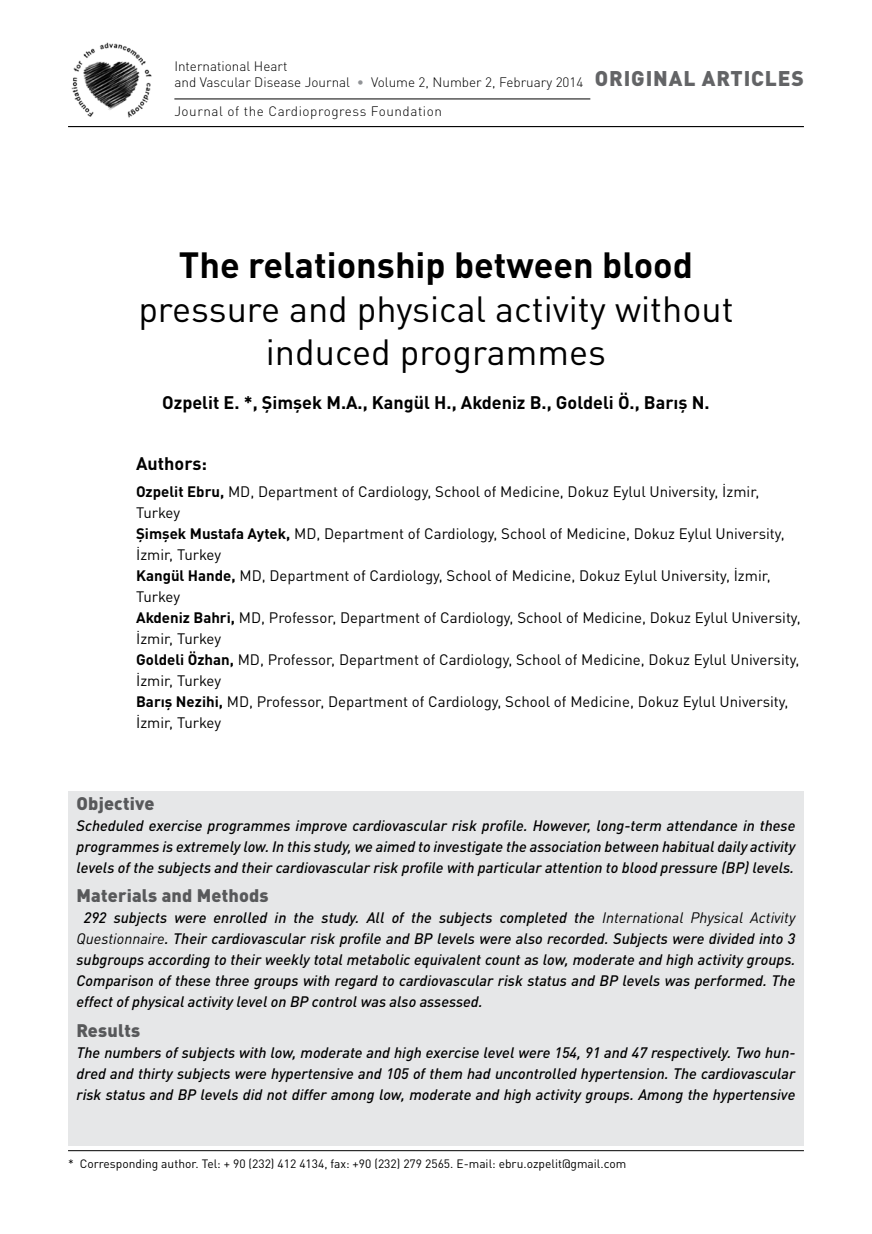
<style>
.page{position:relative;width:872px;height:1234px;background:#fff}
.page>*{position:absolute;margin:0;border:0;box-sizing:border-box;transform-origin:0 0}
.t1{font:36px/43.2px "DIN Pro";color:#000;text-align:center}
.t2{font:700 36px "DIN Pro";color:#000}
.t3{font:900 21px "DIN Pro";letter-spacing:.04em;color:#636466}
.t4{font:700 18px "DIN Pro";color:#000}
.t5{font:900 18px "DIN Pro";letter-spacing:.01em;color:#58595b}
.t6{font:italic 500 15px/21px "DIN Pro";color:#000;text-align:justify}
.t7{font:15px/21px "DIN Pro";color:#000}
.t8{font:300 13.5px/16.2px "DIN Pro";color:#000}
.t9{font:300 13.5px "DIN Pro";letter-spacing:.04em;color:#000}
.t10{font:12px "DIN Pro";color:#000}
.s1{color:#919396}
.s2{font-weight:700}
.s3{font-weight:400}
</style>
<div class="page">
<hr style="left:68px;top:126px;width:736px;height:1px;background:#000">
<img style="left:71px;top:42px;width:81px;height:76px">
<hr style="left:174px;top:99px;width:416px;height:1px;background:#000">
<div style="left:68px;top:791px;width:736px;height:354px;background:#e6e7e8"></div>
<hr style="left:68px;top:1149px;width:736px;height:1px;background:#000">
<p class="t8" style="left:174px;top:57px;width:410px">International Heart<br>and Vascular Disease Journal <span class="s1">•</span> Volume 2, Number 2, February 2014</p>
<p class="t9" style="left:174px;top:101px;width:269px">Journal of the Cardioprogress Foundation</p>
<h2 class="t3" style="left:595px;top:60px;width:210px">ORIGINAL ARTICLES</h2>
<h1 class="t2" style="left:179px;top:235px;width:515px">The relationship between blood</h1>
<h1 class="t1" style="left:138px;top:283px;width:597px">pressure and physical activity without induced programmes</h1>
<p class="t4" style="left:162px;top:387px;width:549px">Ozpelit E. *, Şimşek M.A., Kangül H., Akdeniz B., Goldeli Ö., Barış N.</p>
<p class="t4" style="left:136px;top:449px;width:72px">Authors:</p>
<p class="t7" style="left:136px;top:479px;width:666px"><span class="s2">Ozpelit Ebru,</span> MD, Department of Cardiology, School of Medicine, Dokuz Eylul University, İzmir, Turkey<br><span class="s2">Şimşek Mustafa Aytek,</span> MD, Department of Cardiology, School of Medicine, Dokuz Eylul University, İzmir, Turkey<br><span class="s2">Kangül Hande,</span> MD, Department of Cardiology, School of Medicine, Dokuz Eylul University, İzmir, Turkey<br><span class="s2">Akdeniz Bahri,</span> MD, Professor, Department of Cardiology, School of Medicine, Dokuz Eylul University, İzmir, Turkey<br><span class="s2">Goldeli Özhan,</span> MD, Professor, Department of Cardiology, School of Medicine, Dokuz Eylul University, İzmir, Turkey<br><span class="s2">Barış Nezihi,</span> MD, Professor, Department of Cardiology, School of Medicine, Dokuz Eylul University, İzmir, Turkey</p>
<p class="t5" style="left:77px;top:787px;width:79px">Objective</p>
<p class="t6" style="left:77px;top:813px;width:720px">Scheduled exercise programmes improve cardiovascular risk profile. However, long-term attendance in these programmes is extremely low. In this study, we aimed to investigate the association between habitual daily activity levels of the subjects and their cardiovascular risk profile with particular attention to blood pressure (BP) levels.</p>
<p class="t5" style="left:77px;top:880px;width:193px">Materials and Methods</p>
<p class="t6" style="left:77px;top:905px;width:720px;text-indent:7px">292 subjects were enrolled in the study. All of the subjects completed the <span class="s3">International Physical Activity Questionnaire</span>. Their cardiovascular risk profile and BP levels were also recorded. Subjects were divided into 3 subgroups according to their weekly total metabolic equivalent count as low, moderate and high activity groups.<br>Comparison of these three groups with regard to cardiovascular risk status and BP levels was performed. The effect of physical activity level on BP control was also assessed.</p>
<p class="t5" style="left:77px;top:1014px;width:65px">Results</p>
<p class="t6" style="left:77px;top:1040px;width:720px">The numbers of subjects with low, moderate and high exercise level were 154, 91 and 47 respectively. Two hun&shy;dred and thirty subjects were hypertensive and 105 of them had uncontrolled hypertension. The cardiovascular risk status and BP levels did not differ among low, moderate and high activity groups. Among the hypertensive</p>
<p class="t10" style="left:68px;top:1153px;width:560px">* Corresponding author. Tel: + 90 (232) 412 4134, fax: +90 (232) 279 2565. E-mail: ebru.ozpelit@gmail.com</p>
</div>
